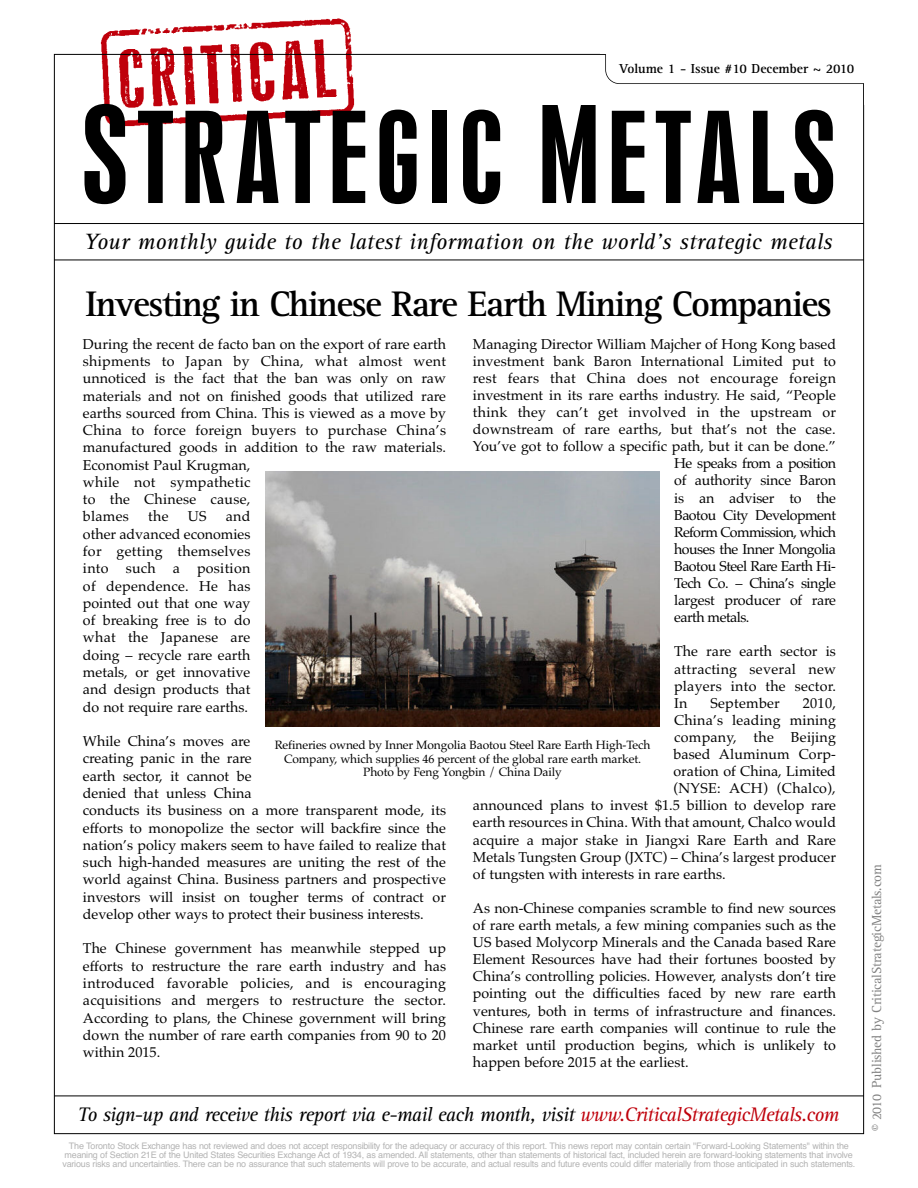
<style>
.page{position:relative;width:918px;height:1188px;background:#fff}
.page>*{position:absolute;margin:0;border:0;box-sizing:border-box;transform-origin:0 0}
.t1{font:117.9px "Swiss 924 BT";letter-spacing:.07em;color:#000}
.t2{font:700 36.75px "Rotis Serif";letter-spacing:-.045em;color:#000}
.t3{font:italic 22.8px "Rotis Serif";letter-spacing:.01em;color:#000}
.t4{font:italic 20.25px "Rotis Serif";letter-spacing:-.035em;color:#000}
.t5{font:14.25px/17.2px "Palatino";color:#000;text-align:justify}
.t6{font:14.25px "Palatino";letter-spacing:.02em;color:#000}
.t7{font:14.25px "Palatino";letter-spacing:-.035em;color:#000}
.t8{font:14.25px "Palatino";letter-spacing:-.045em;color:#000}
.t9{font:13.5px "Rotis Serif";letter-spacing:-.015em;color:#808080}
.t10{font:700 13.5px "Rotis Serif";color:#000}
.t11{font:12px/13.5px "Palatino";letter-spacing:-.01em;color:#000;text-align:center}
.t12{font:9px/9px "Helvetica";letter-spacing:-.02em;color:#b3b3b3;text-align:center}
.s1{font-size:125.4px}
.s2{color:#bf000b}
</style>
<div class="page">
<img style="left:99px;top:18px;width:257px;height:109px">
<hr style="left:54px;top:260px;width:810px;height:1px;background:#000">
<hr style="left:54px;top:223px;width:810px;height:1px;background:#000">
<hr style="left:54px;top:1096px;width:810px;height:1px;background:#000">
<div style="left:605px;top:32px;width:276px;height:52px;border:2px solid #000;border-radius:14px"></div>
<div style="left:601px;top:16px;width:287px;height:38px;background:#fff"></div>
<div style="left:864px;top:27px;width:24px;height:78px;background:#fff"></div>
<img style="left:265px;top:471px;width:394px;height:256px">
<p class="t10" style="left:619px;top:64px;width:237px">Volume 1 - Issue #10 December ~ 2010</p>
<h1 class="t1" style="left:82px;top:111px;width:756px"><span class="s1">S</span>TRATEGIC <span class="s1">M</span>ETALS</h1>
<h3 class="t3" style="left:84px;top:234px;width:750px">Your monthly guide to the latest information on the world’s strategic metals</h3>
<h2 class="t2" style="left:86px;top:291px;width:748px">Investing in Chinese Rare Earth Mining Companies</h2>
<p class="t5" style="left:473px;top:335px;width:365px">Managing Director William Majcher of Hong Kong based</p>
<p class="t5" style="left:473px;top:352px;width:364px">investment bank Baron International Limited put to</p>
<p class="t6" style="left:473px;top:370px;width:365px">rest fears that China does not encourage foreign</p>
<p class="t5" style="left:473px;top:386px;width:365px">investment in its rare earths industry. He said, “People</p>
<p class="t6" style="left:473px;top:404px;width:365px">think they can’t get involved in the upstream or</p>
<p class="t5" style="left:473px;top:421px;width:364px">downstream of rare earths, but that’s not the case.</p>
<p class="t5" style="left:473px;top:438px;width:365px">You’ve got to follow a specific path, but it can be done.”</p>
<p class="t7" style="left:674px;top:455px;width:163px">He speaks from a position</p>
<p class="t5" style="left:674px;top:472px;width:163px">of authority since Baron</p>
<p class="t5" style="left:674px;top:489px;width:163px">is an adviser to the</p>
<p class="t7" style="left:674px;top:506px;width:163px">Baotou City Development</p>
<p class="t8" style="left:674px;top:524px;width:163px">Reform Commission, which</p>
<p class="t7" style="left:674px;top:541px;width:163px">houses the Inner Mongolia</p>
<p class="t7" style="left:674px;top:558px;width:163px">Baotou Steel Rare Earth Hi-</p>
<p class="t7" style="left:674px;top:575px;width:163px">Tech Co. – China’s single</p>
<p class="t5" style="left:674px;top:592px;width:163px">largest producer of rare</p>
<p class="t7" style="left:674px;top:609px;width:77px">earth metals.</p>
<p class="t5" style="left:674px;top:643px;width:163px">The rare earth sector is attracting several new players into the sector.<br>In</p>
<p class="t5" style="left:83px;top:335px;width:365px;text-align:left">During the recent de facto ban on the export of rare earth shipments to Japan by China, what almost went unnoticed is the fact that the ban was only on raw materials and not on finished goods that utilized rare earths sourced from China. This is viewed as a move by China to force foreign buyers to purchase China’s manufactured goods in addition to the raw materials.<br>Economist Paul Krugman,<br>while not sympathetic<br>to the Chinese cause,<br>blames</p>
<p class="t5" style="left:148px;top:508px;width:22px">the</p>
<p class="t5" style="left:188px;top:508px;width:20px">US</p>
<p class="t5" style="left:83px;top:508px;width:169px;text-indent:143px">and other advanced economies for getting themselves into such a position of dependence. He has pointed out that one way of breaking free is to do what the Japanese are doing – recycle rare earth metals, or get innovative and design products that do not require rare earths.</p>
<p class="t5" style="left:83px;top:733px;width:365px;text-align:left">While China’s moves are<br>creating panic in the rare<br>earth sector, it cannot be<br>denied that unless China<br>conducts its business on a more transparent mode, its efforts to monopolize the sector will backfire since the nation’s policy makers seem to have failed to realize that such high-handed measures are uniting the rest of the world against China. Business partners and prospective investors will insist on tougher terms of contract or develop other ways to protect their business interests.</p>
<p class="t5" style="left:83px;top:940px;width:365px">The Chinese government has meanwhile stepped up efforts to restructure the rare earth industry and has introduced favorable policies, and is encouraging acquisitions and mergers to restructure the sector.<br>According to plans, the Chinese government will bring down the number of rare earth companies from 90 to 20 within 2015.</p>
<p class="t6" style="left:710px;top:695px;width:71px">September</p>
<p class="t5" style="left:803px;top:694px;width:35px">2010,</p>
<p class="t5" style="left:674px;top:711px;width:163px">China’s leading mining</p>
<p class="t6" style="left:674px;top:729px;width:163px">company, the Beijing</p>
<p class="t5" style="left:674px;top:746px;width:164px">based Aluminum Corp-</p>
<p class="t5" style="left:674px;top:763px;width:164px">oration of China, Limited</p>
<p class="t6" style="left:674px;top:780px;width:164px">(NYSE: ACH) (Chalco),</p>
<p class="t5" style="left:473px;top:797px;width:365px">announced plans to invest $1.5 billion to develop rare</p>
<p class="t5" style="left:473px;top:814px;width:365px">earth resources in China. With that amount, Chalco would</p>
<p class="t5" style="left:473px;top:831px;width:365px">acquire a major stake in Jiangxi Rare Earth and Rare</p>
<p class="t5" style="left:473px;top:848px;width:365px">Metals Tungsten Group (JXTC) – China’s largest producer</p>
<p class="t5" style="left:473px;top:865px;width:254px">of tungsten with interests in rare earths.</p>
<p class="t5" style="left:473px;top:900px;width:365px">As non-Chinese companies scramble to find new sources of rare earth metals, a few mining companies such as the US based Molycorp Minerals and the Canada based Rare Element Resources have had their fortunes boosted by China’s controlling policies. However, analysts don’t tire pointing out the difficulties faced by new rare earth ventures, both in terms of infrastructure and finances.<br>Chinese rare earth companies will continue to rule the market until production begins, which is unlikely to happen before 2015 at the earliest.</p>
<p class="t11" style="left:275px;top:739px;width:377px">Refineries owned by Inner Mongolia Baotou Steel Rare Earth High-Tech<br>Company, which supplies 46 percent of the global rare earth market.<br>Photo by Feng Yongbin / China Daily</p>
<h3 class="t4" style="left:78px;top:1107px;width:763px">To sign-up and receive this report via e-mail each month, visit <span class="s2">www.CriticalStrategicMetals.com</span></h3>
<p class="t12" style="left:62px;top:1141px;width:795px">The Toronto Stock Exchange has not reviewed and does not accept responsibility for the adequacy or accuracy of this report. This news report may contain certain "Forward-Looking Statements" within the meaning of Section 21E of the United States Securities Exchange Act of 1934, as amended. All statements, other than statements of historical fact, included herein are forward-looking statements that involve various risks and uncertainties. There can be no assurance that such statements will prove to be accurate, and actual results and future events could differ materially from those anticipated in such statements.</p>
<p class="t9" style="left:872px;top:1131px;width:268px;rotate:-90deg">© 2010 Published by CriticalStrategicMetals.com</p>
</div>
